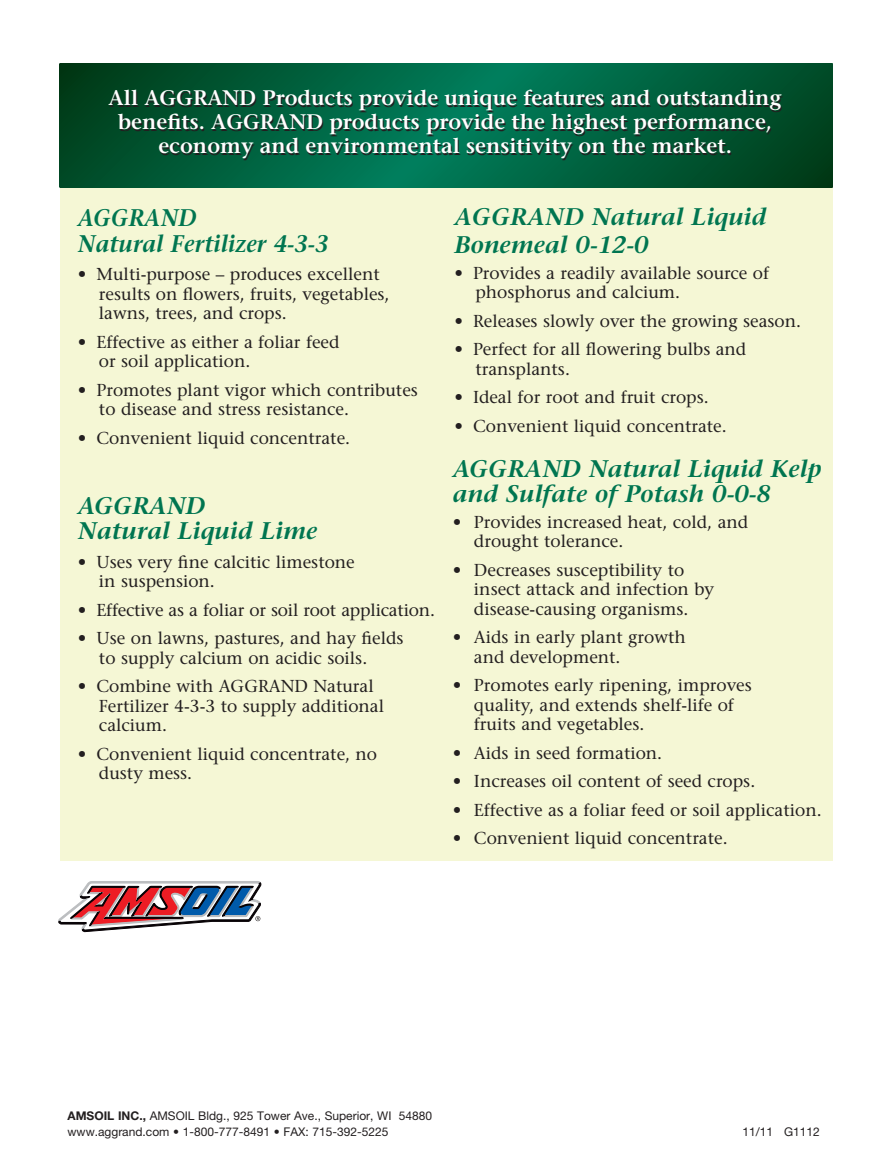
<style>
.page{position:relative;width:891px;height:1161px;background:#fff}
.page>*{position:absolute;margin:0;border:0;box-sizing:border-box;transform-origin:0 0}
.t1{font:italic 600 24px/25.5px "Stone Serif";color:#007550}
.t2{font:italic 600 24px/25.5px "Stone Serif";color:#007550;scale:.93 1}
.t3{font:600 21px/24px "Stone Serif";color:#fff;text-align:center}
.t4{font:17.25px/19.5px "Stone Serif";color:#231f20}
.t5{font:12px/16.5px "Helvetica Neue";color:#231f20}
.s1{font-weight:700}
</style>
<div class="page">
<div style="left:60px;top:184px;width:772px;height:677px;background:#f5f7d5"></div>
<svg style="left:58px;top:881px;width:203px;height:52px"></svg>
<svg style="left:60px;top:63px;width:772px;height:125px;background:#005f3c"></svg>
<p class="t3" style="left:109px;top:88px;width:675px">All AGGRAND Products provide unique features and outstanding benefits. AGGRAND products provide the highest performance, economy and environmental sensitivity on the market.</p>
<h1 class="t2" style="left:78px;top:208px;width:271px">AGGRAND<br>Natural Fertilizer 4-3-3</h1>
<p class="t4" style="left:99px;top:266px;width:292px;text-indent:-21px">• Multi-purpose – produces excellent results on flowers, fruits, vegetables, lawns, trees, and crops.</p>
<p class="t4" style="left:99px;top:334px;width:242px;text-indent:-21px">• Effective as either a foliar feed or soil application.</p>
<p class="t4" style="left:99px;top:382px;width:320px;text-indent:-21px">• Promotes plant vigor which contributes to disease and stress resistance.</p>
<p class="t4" style="left:78px;top:430px;width:274px">• Convenient liquid concentrate.</p>
<h1 class="t1" style="left:78px;top:495px;width:241px">AGGRAND<br>Natural Liquid Lime</h1>
<p class="t4" style="left:99px;top:554px;width:257px;text-indent:-21px">• Uses very fine calcitic limestone in suspension.</p>
<p class="t4" style="left:78px;top:602px;width:359px">• Effective as a foliar or soil root application.</p>
<p class="t4" style="left:99px;top:630px;width:306px;text-indent:-21px">• Use on lawns, pastures, and hay fields to supply calcium on acidic soils.</p>
<p class="t4" style="left:99px;top:678px;width:287px;text-indent:-21px">• Combine with AGGRAND Natural<br>Fertilizer 4-3-3 to supply additional calcium.</p>
<p class="t4" style="left:99px;top:746px;width:280px;text-indent:-21px">• Convenient liquid concentrate, no dusty mess.</p>
<h1 class="t1" style="left:454px;top:204px;width:314px;line-height:28.8px">AGGRAND Natural Liquid<br>Bonemeal 0-12-0</h1>
<p class="t4" style="left:475px;top:265px;width:295px;text-indent:-21px">• Provides a readily available source of phosphorus and calcium.</p>
<p class="t4" style="left:454px;top:313px;width:348px">• Releases slowly over the growing season.</p>
<p class="t4" style="left:475px;top:341px;width:272px;text-indent:-21px">• Perfect for all flowering bulbs and transplants.</p>
<p class="t4" style="left:454px;top:389px;width:256px">• Ideal for root and fruit crops.</p>
<p class="t4" style="left:454px;top:418px;width:274px">• Convenient liquid concentrate.</p>
<h1 class="t1" style="left:453px;top:458px;width:370px">AGGRAND Natural Liquid Kelp and Sulfate of Potash 0-0-8</h1>
<p class="t4" style="left:474px;top:514px;width:276px;text-indent:-21px">• Provides increased heat, cold, and drought tolerance.</p>
<p class="t4" style="left:474px;top:562px;width:242px;text-indent:-21px">• Decreases susceptibility to insect attack and infection by disease-causing organisms.</p>
<p class="t4" style="left:474px;top:629px;width:213px;text-indent:-21px">• Aids in early plant growth and development.</p>
<p class="t4" style="left:474px;top:677px;width:279px;text-indent:-21px">• Promotes early ripening, improves quality, and extends shelf-life of fruits and vegetables.</p>
<p class="t4" style="left:453px;top:745px;width:211px">• Aids in seed formation.</p>
<p class="t4" style="left:453px;top:773px;width:304px">• Increases oil content of seed crops.</p>
<p class="t4" style="left:453px;top:802px;width:370px">• Effective as a foliar feed or soil application.</p>
<p class="t4" style="left:453px;top:830px;width:276px">• Convenient liquid concentrate.</p>
<p class="t5" style="left:67px;top:1108px;width:366px"><span class="s1">AMSOIL INC.,</span> AMSOIL Bldg., 925 Tower Ave., Superior, WI 54880 www.aggrand.com • 1-800-777-8491 • FAX: 715-392-5225</p>
<p class="t5" style="left:743px;top:1125px;width:79px">11/11 G1112</p>
</div>
